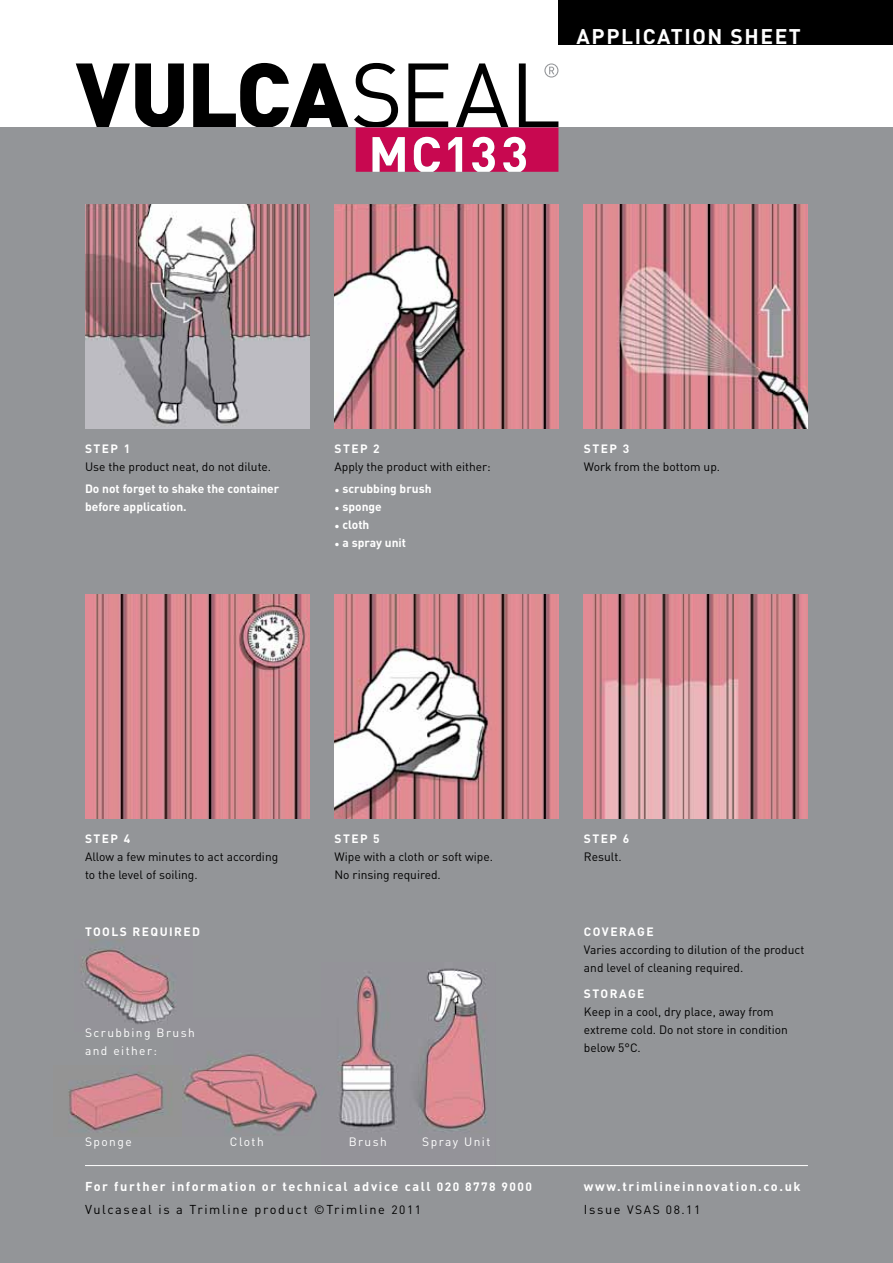
<style>
.page{position:relative;width:893px;height:1263px;background:#fff}
.page>*{position:absolute;margin:0;border:0;box-sizing:border-box;transform-origin:0 0}
.t1{font:700 21px "DIN";letter-spacing:.075em;color:#fff}
.t2{font:700 12.75px/22.5px "DIN";letter-spacing:.125em;color:#fff}
.t3{font:12px/18px "DIN";color:#000}
.t4{font:700 12px/18px "DIN";color:#fff}
.t5{font:12px/18px "DIN";letter-spacing:.12em;color:#fff}
.t6{font:700 12px "DIN";letter-spacing:.12em;color:#fff}
.s1{font-size:10.5px}
.s2{font-size:12px}
.s3{font-weight:400;color:#000}
.s4{font-weight:400;font-size:12px;color:#000}
.s5{font-size:12.75px}
</style>
<div class="page">
<svg style="left:76px;top:63px;width:108px;height:65px"></svg>
<div style="left:0;top:128px;width:893px;height:1135px;background:#939598"></div>
<img style="left:339px;top:972px;width:57px;height:156px">
<img style="left:416px;top:968px;width:71px;height:163px">
<hr style="left:85px;top:1165px;width:723px;height:1px;background:#fff">
<img style="left:85px;top:204px;width:224px;height:224px">
<img style="left:334px;top:204px;width:224px;height:224px">
<img style="left:584px;top:204px;width:224px;height:224px">
<img style="left:85px;top:594px;width:224px;height:224px">
<img style="left:334px;top:594px;width:224px;height:224px">
<img style="left:584px;top:594px;width:224px;height:224px">
<img style="left:182px;top:1053px;width:157px;height:79px">
<img style="left:68px;top:1072px;width:96px;height:60px">
<div style="left:558px;top:0;width:335px;height:44px;background:#000"></div>
<svg style="left:193px;top:63px;width:365px;height:109px"></svg>
<img style="left:82px;top:947px;width:94px;height:77px">
<h1 class="t1" style="left:577px;top:23px;width:226px">APPLICATION SHEET</h1>
<p class="t4" style="left:85px;top:439px;width:47px">STEP 1</p>
<p class="t3" style="left:85px;top:457px;width:188px">Use the product neat, do not dilute.</p>
<p class="t4" style="left:85px;top:479px;width:196px">Do not forget to shake the container before application.</p>
<p class="t4" style="left:334px;top:439px;width:47px">STEP 2</p>
<p class="t3" style="left:334px;top:457px;width:158px">Apply the product with either:</p>
<p class="t4" style="left:334px;top:479px;width:99px"><span class="s1">•</span> scrubbing brush</p>
<p class="t4" style="left:334px;top:497px;width:49px"><span class="s1">•</span> sponge</p>
<p class="t4" style="left:334px;top:515px;width:36px"><span class="s1">•</span> cloth</p>
<p class="t4" style="left:334px;top:533px;width:73px"><span class="s1">•</span> a spray unit</p>
<p class="t4" style="left:584px;top:439px;width:47px">STEP 3</p>
<p class="t3" style="left:584px;top:457px;width:138px">Work from the bottom up.</p>
<p class="t4" style="left:85px;top:829px;width:47px">STEP 4</p>
<p class="t3" style="left:85px;top:848px;width:195px">Allow a few minutes to act according to the level of soiling.</p>
<p class="t6" style="left:85px;top:924px;width:117px">TOOLS REQUIRED</p>
<p class="t5" style="left:85px;top:1023px;width:111px">Scrubbing Brush and either:</p>
<p class="t4" style="left:334px;top:829px;width:47px">STEP 5</p>
<p class="t3" style="left:334px;top:848px;width:160px">Wipe with a cloth or soft wipe.<br>No rinsing required.</p>
<p class="t5" style="left:85px;top:1133px;width:48px">Sponge</p>
<p class="t5" style="left:230px;top:1133px;width:35px">Cloth</p>
<p class="t5" style="left:349px;top:1133px;width:40px">Brush</p>
<p class="t5" style="left:422px;top:1133px;width:70px">Spray Unit</p>
<p class="t4" style="left:584px;top:829px;width:47px">STEP 6</p>
<p class="t3" style="left:584px;top:848px;width:39px">Result.</p>
<p class="t6" style="left:584px;top:924px;width:71px">COVERAGE</p>
<p class="t3" style="left:584px;top:940px;width:222px">Varies according to dilution of the product and level of cleaning required.</p>
<p class="t6" style="left:584px;top:986px;width:62px">STORAGE</p>
<p class="t3" style="left:584px;top:1003px;width:206px">Keep in a cool, dry place, away from extreme cold. Do not store in condition below 5°C.</p>
<p class="t2" style="left:85px;top:1175px;width:448px">For further information or technical advice call <span class="s2">020 8778 9000<br></span><span class="s3">Vulcaseal is a Trimline product</span> <span class="s4">©</span><span class="s3">Trimline</span> <span class="s4">2011</span></p>
<p class="t2" style="left:584px;top:1175px;width:218px">www.trimlineinnovation.co.uk</p>
<p class="t3" style="left:584px;top:1200px;width:118px"><span class="s5">Issue</span> VSAS 08.11</p>
</div>
